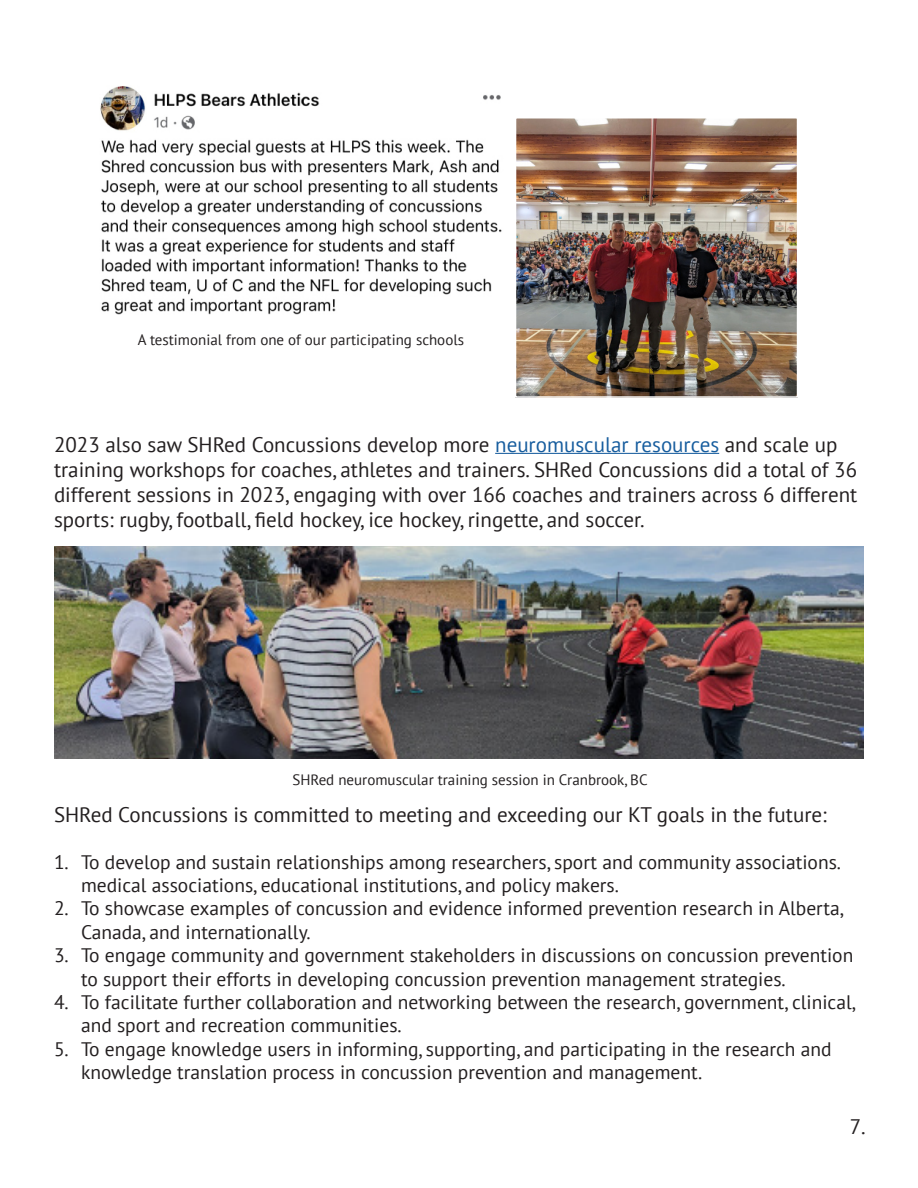
<style>
.page{position:relative;width:918px;height:1188px;background:#fff}
.page>*{position:absolute;margin:0;border:0;box-sizing:border-box;transform-origin:0 0}
.t1{font:21px/25.2px "PT Sans";color:#231f20}
.t2{font:19.5px/23.4px "PT Sans";color:#231f20}
.t3{font:15px "PT Sans";color:#231f20}
.s1{color:#175d9e}
</style>
<div class="page">
<img style="left:100px;top:86px;width:402px;height:229px">
<hr style="left:495px;top:453px;width:224px;height:1px;background:#175d9e">
<img style="left:54px;top:547px;width:810px;height:211px">
<img style="left:518px;top:120px;width:277px;height:275px">
<div style="left:515px;top:117px;width:283px;height:281px;border:2px solid #fff"></div>
<p class="t3" style="left:138px;top:330px;width:328px">A testimonial from one of our participating schools</p>
<p class="t1" style="left:54px;top:431px;width:805px">2023 also saw SHRed Concussions develop more <span class="s1">neuromuscular resources</span> and scale up training workshops for coaches, athletes and trainers. SHRed Concussions did a total of 36 different sessions in 2023, engaging with over 166 coaches and trainers across 6 different sports: rugby, football, field hockey, ice hockey, ringette, and soccer.</p>
<p class="t3" style="left:292px;top:770px;width:357px">SHRed neuromuscular training session in Cranbrook, BC</p>
<p class="t1" style="left:54px;top:801px;width:774px">SHRed Concussions is committed to meeting and exceeding our KT goals in the future:</p>
<p class="t2" style="left:81px;top:849px;width:762px;text-indent:-27px">1. To develop and sustain relationships among researchers, sport and community associations. medical associations, educational institutions, and policy makers.</p>
<p class="t2" style="left:81px;top:896px;width:764px;text-indent:-27px">2. To showcase examples of concussion and evidence informed prevention research in Alberta,<br>Canada, and internationally.</p>
<p class="t2" style="left:81px;top:943px;width:774px;text-indent:-27px">3. To engage community and government stakeholders in discussions on concussion prevention to support their efforts in developing concussion prevention management strategies.</p>
<p class="t2" style="left:81px;top:990px;width:776px;text-indent:-27px">4. To facilitate further collaboration and networking between the research, government, clinical, and sport and recreation communities.</p>
<p class="t2" style="left:81px;top:1037px;width:752px;text-indent:-27px">5. To engage knowledge users in informing, supporting, and participating in the research and knowledge translation process in concussion prevention and management.</p>
<p class="t1" style="left:850px;top:1114px;width:17px">7.</p>
</div>
